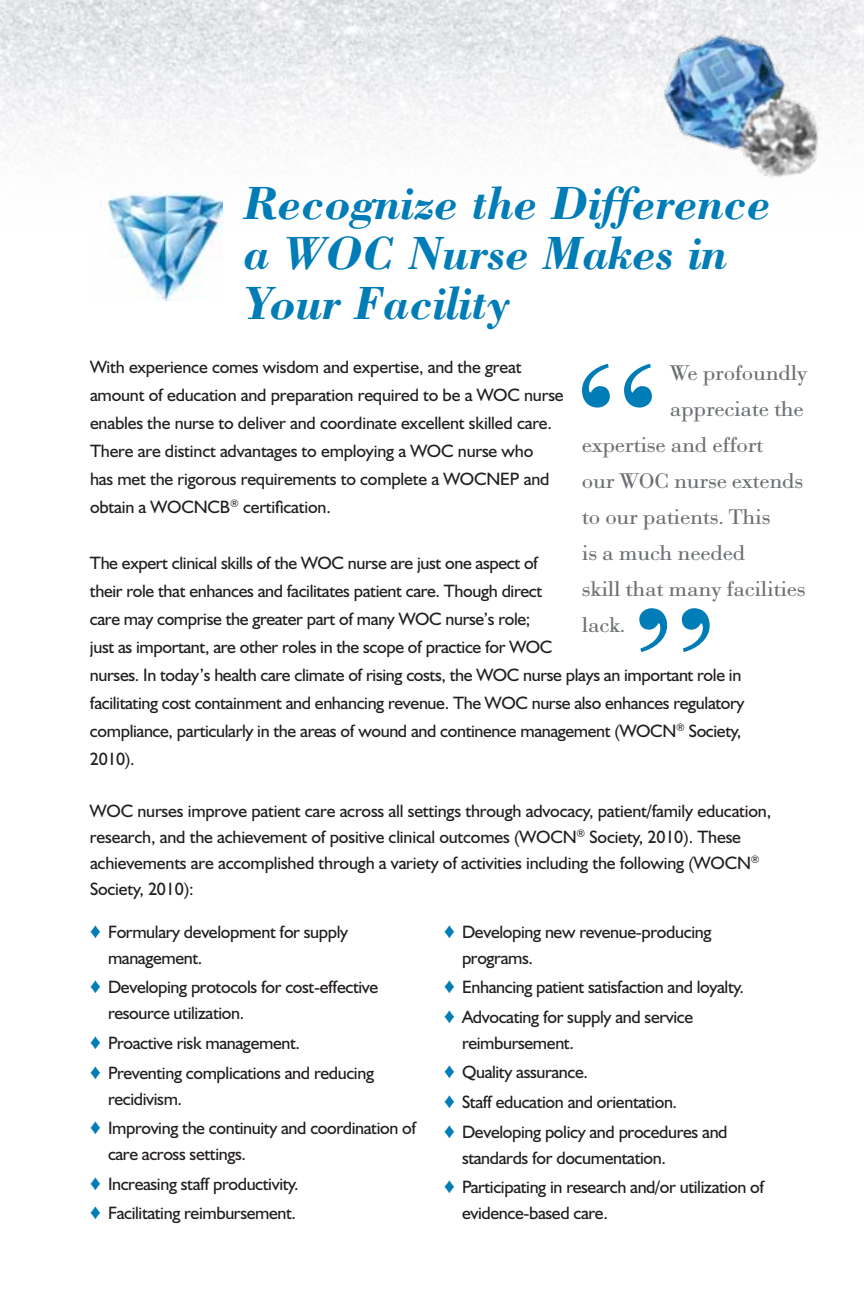
<style>
.page{position:relative;width:864px;height:1296px;background:#fff}
.page>*{position:absolute;margin:0;border:0;box-sizing:border-box;transform-origin:0 0}
.t1{font:italic 700 156.4px "Bodoni";color:#007cb7}
.t2{font:italic 700 48px/50px "Bodoni";letter-spacing:-.01em;color:#007cb7}
.t3{font:22px "Bodoni";letter-spacing:-.01em;color:#6c7073}
.t4{font:18px/28px "Humanist 521 BT";letter-spacing:-.02em;color:#231f20}
.s1{color:#007cb7}
</style>
<div class="page">
<div style="left:0;top:0;width:864px;height:250px;background:linear-gradient(to bottom,#e4e5e9,#fff)"></div>
<img style="left:596px;top:0;width:268px;height:250px">
<img style="left:90px;top:191px;width:133px;height:109px">
<svg style="left:582px;top:364px;width:70px;height:44px"></svg>
<h2 class="t2" style="left:243px;top:177px;width:529px">Recognize the Difference a WOC Nurse Makes in<br>Your Facility</h2>
<p class="t4" style="left:90px;top:353px;width:475px">With experience comes wisdom and expertise, and the great amount of education and preparation required to be a WOC nurse enables the nurse to deliver and coordinate excellent skilled care.<br>There are distinct advantages to employing a WOC nurse who<br>has met the rigorous requirements to complete a WOCNEP and obtain a WOCNCB<sup>®</sup> certification.</p>
<p class="t3" style="left:670px;top:360px;width:139px">We profoundly</p>
<p class="t3" style="left:670px;top:396px;width:135px">appreciate the</p>
<p class="t3" style="left:582px;top:432px;width:183px">expertise and effort</p>
<p class="t3" style="left:582px;top:468px;width:223px">our WOC nurse extends</p>
<p class="t3" style="left:582px;top:504px;width:190px">to our patients. This</p>
<p class="t3" style="left:582px;top:540px;width:165px">is a much needed</p>
<p class="t3" style="left:582px;top:576px;width:225px">skill that many facilities</p>
<p class="t3" style="left:582px;top:612px;width:45px">lack.</p>
<h1 class="t1" style="left:617px;top:567px;width:88px">”</h1>
<p class="t4" style="left:90px;top:549px;width:656px">The expert clinical skills of the WOC nurse are just one aspect of<br>their role that enhances and facilitates patient care. Though direct<br>care may comprise the greater part of many WOC nurse’s role;<br>just as important, are other roles in the scope of practice for WOC<br>nurses. In today’s health care climate of rising costs, the WOC nurse plays an important role in facilitating cost containment and enhancing revenue. The WOC nurse also enhances regulatory compliance, particularly in the areas of wound and continence management (WOCN<sup>®</sup> Society, 2010).</p>
<p class="t4" style="left:90px;top:798px;width:683px;line-height:26px">WOC nurses improve patient care across all settings through advocacy, patient/family education, research, and the achievement of positive clinical outcomes (WOCN<sup>®</sup> Society, 2010). These achievements are accomplished through a variety of activities including the following (WOCN<sup>® </sup>Society, 2010):</p>
<p class="t4" style="left:108px;top:918px;width:242px;line-height:26px;text-indent:-18px"><span class="s1">♦</span> Formulary development for supply management.</p>
<p class="t4" style="left:108px;top:974px;width:272px;line-height:26px;text-indent:-18px"><span class="s1">♦</span> Developing protocols for cost-effective resource utilization.</p>
<p class="t4" style="left:90px;top:1028px;width:286px;line-height:29.6px"><span class="s1">♦</span> Proactive risk management.<br><span class="s1">♦</span> Preventing complications and reducing</p>
<p class="t4" style="left:90px;top:1083px;width:328px;line-height:29.6px;text-indent:18px">recidivism.<br><span class="s1">♦</span> Improving the continuity and coordination of</p>
<p class="t4" style="left:90px;top:1139px;width:210px;line-height:29.6px;text-indent:18px">care across settings.<br><span class="s1">♦</span> Increasing staff productivity. <span class="s1">♦</span> Facilitating reimbursement.</p>
<p class="t4" style="left:462px;top:918px;width:251px;line-height:26px;text-indent:-18px"><span class="s1">♦</span> Developing new revenue-producing programs.</p>
<p class="t4" style="left:444px;top:972px;width:302px;line-height:29.6px"><span class="s1">♦</span> Enhancing patient satisfaction and loyalty. <span class="s1">♦</span> Advocating for supply and service</p>
<p class="t4" style="left:444px;top:1028px;width:285px;line-height:29.6px;text-indent:18px">reimbursement.<br><span class="s1">♦</span> Quality assurance.<br><span class="s1">♦</span> Staff education and orientation.<br><span class="s1">♦</span> Developing policy and procedures and</p>
<p class="t4" style="left:444px;top:1142px;width:322px;line-height:29.6px;text-indent:18px">standards for documentation.<br><span class="s1">♦</span> Participating in research and/or utilization of</p>
<p class="t4" style="left:462px;top:1199px;width:147px">evidence-based care.</p>
</div>
